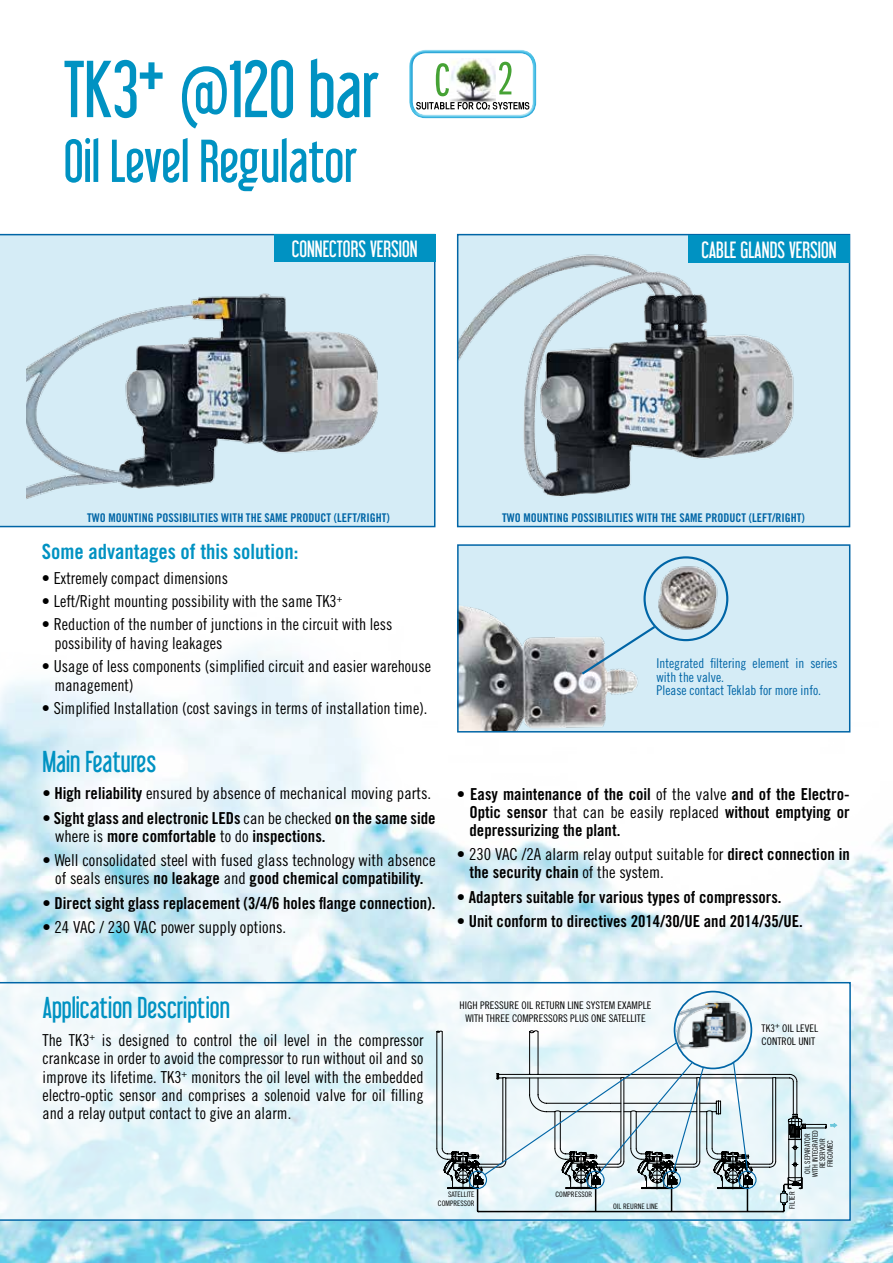
<style>
.page{position:relative;width:893px;height:1263px;background:#fff}
.page>*{position:absolute;margin:0;border:0;box-sizing:border-box;transform-origin:0 0}
.t1{font:72px "Libel Suit";color:#0092c2}
.t2{font:54px "Libel Suit";color:#0092c2}
.t3{font:27px "Libel Suit";color:#0092c2}
.t4{font:21px "Libel Suit";color:#fff}
.t5{font:21px "Trade Gothic LT Std Bd Cn 20";color:#0092c2}
.t6{font:16.5px/18.1px "Trade Gothic LT Std Cn 18";color:#000}
.t7{font:16.5px/18px "Trade Gothic LT Std Bd Cn 20";color:#000}
.t8{font:13.5px/13.5px "Trade Gothic LT Std Cn 18";color:#0065a6}
.t9{font:12px "Trade Gothic LT Std Bd Cn 20";color:#0065a6}
.t10{font:10.5px/12.6px "Trade Gothic LT Std Cn 18";color:#000}
.t11{font:7.5px/7.5px "Trade Gothic LT Std Cn 18";color:#000;text-align:right}
.s1{font-family:"Trade Gothic LT Std Bd Cn 20"}
.s2{font-family:"Trade Gothic LT Std Cn 18"}
</style>
<div class="page">
<img style="left:0;top:584px;width:893px;height:679px">
<svg style="left:0;top:982px;width:851px;height:239px"></svg>
<svg style="left:436px;top:1030px;width:337px;height:11px"></svg>
<img style="left:674px;top:992px;width:77px;height:49px">
<div style="left:674px;top:991px;width:78px;height:78px;border:2px solid #0065a6;border-radius:50%"></div>
<svg style="left:436px;top:1041px;width:401px;height:171px"></svg>
<div style="left:458px;top:545px;width:392px;height:187px;background:#d5ecf6"></div>
<img style="left:460px;top:582px;width:229px;height:147px">
<div style="left:457px;top:544px;width:393px;height:188px;border:2px solid #0065a6"></div>
<svg style="left:579px;top:624px;width:78px;height:53px"></svg>
<img style="left:647px;top:564px;width:76px;height:69px">
<div style="left:643px;top:556px;width:85px;height:85px;border:2px solid #0065a6;border-radius:50%"></div>
<svg style="left:0;top:234px;width:435px;height:293px;background:#b0c2cb"></svg>
<div style="left:274px;top:235px;width:161px;height:27px;background:#0092c2"></div>
<div style="left:458px;top:235px;width:391px;height:291px;background:#d5ecf6"></div>
<img style="left:460px;top:254px;width:334px;height:243px">
<div style="left:457px;top:234px;width:393px;height:293px;border:2px solid #0065a6"></div>
<div style="left:688px;top:235px;width:162px;height:28px;background:#0092c2"></div>
<div style="left:409px;top:48px;width:128px;height:68px;background:#fff;opacity:.75"></div>
<div style="left:409px;top:51px;width:129px;height:69px;background:#67c6e6;opacity:.75"></div>
<h1 class="t1" style="left:64px;top:46px;width:317px">TK3+ @120 bar</h1>
<h2 class="t2" style="left:64px;top:129px;width:295px">Oil Level Regulator</h2>
<p class="t4" style="left:292px;top:236px;width:127px">CONNECTORs VERSION</p>
<p class="t4" style="left:701px;top:237px;width:137px">Cable glands VERSION</p>
<p class="t9" style="left:87px;top:510px;width:304px">two mounting possibilities with the same product (left/Right)</p>
<p class="t5" style="left:42px;top:539px;width:258px">Some advantages of this solution:</p>
<p class="t6" style="left:42px;top:569px;width:188px">• Extremely compact dimensions</p>
<p class="t6" style="left:42px;top:592px;width:302px">• Left/Right mounting possibility with the same TK3<sup>+</sup></p>
<p class="t6" style="left:55px;top:615px;width:339px;line-height:18.8px;text-indent:-13px">• Reduction of the number of junctions in the circuit with less possibility of having leakages</p>
<p class="t6" style="left:55px;top:656px;width:378px;line-height:18.8px;text-indent:-13px">• Usage of less components (simplified circuit and easier warehouse management)</p>
<p class="t6" style="left:42px;top:699px;width:387px">• Simplified Installation (cost savings in terms of installation time).</p>
<h3 class="t3" style="left:43px;top:746px;width:115px">Main Features</h3>
<p class="t6" style="left:43px;top:784px;width:390px">• <span class="s1">High reliability</span> ensured by absence of mechanical moving parts.</p>
<p class="t7" style="left:55px;top:809px;width:382px;text-indent:-13px"><span class="s2">•</span> Sight glass and electronic LEDs <span class="s2">can be checked</span> on the same side <span class="s2">where is</span> more comfortable <span class="s2">to do</span> inspections.</p>
<p class="t6" style="left:43px;top:851px;width:394px">• Well consolidated steel with fused glass technology with absence</p>
<p class="t7" style="left:55px;top:869px;width:370px"><span class="s2">of seals ensures</span> no leakage <span class="s2">and</span> good chemical compatibility.</p>
<p class="t7" style="left:43px;top:893px;width:394px"><span class="s2">•</span> Direct sight glass replacement (3/4/6 holes flange connection).</p>
<p class="t6" style="left:43px;top:918px;width:245px">• 24 VAC / 230 VAC power supply options.</p>
<p class="t9" style="left:502px;top:510px;width:304px">two mounting possibilities with the same product (left/Right)</p>
<p class="t8" style="left:656px;top:656px;width:183px">Integrated filtering element in series with the valve.<br>Please contact Teklab for more info.</p>
<p class="t7" style="left:469px;top:785px;width:382px;text-align:justify;text-indent:-13px"><span class="s2">•</span> Easy maintenance of the coil <span class="s2">of the valve</span> and of the Electro-Optic sensor <span class="s2">that can be easily replaced</span> without emptying or depressurizing the plant.</p>
<p class="t6" style="left:457px;top:845px;width:394px">• 230 VAC /2A alarm relay output suitable for <span class="s1">direct connection in</span></p>
<p class="t7" style="left:470px;top:863px;width:196px">the security chain <span class="s2">of the system.</span></p>
<p class="t7" style="left:457px;top:887px;width:326px"><span class="s2">•</span> Adapters suitable for various types of compressors.</p>
<p class="t7" style="left:457px;top:912px;width:348px"><span class="s2">•</span> Unit conform to directives 2014/30/UE and 2014/35/UE.</p>
<h3 class="t3" style="left:43px;top:991px;width:189px">Application Description</h3>
<p class="t6" style="left:43px;top:1031px;width:382px;text-align:justify">The TK3<sup>+</sup> is designed to control the oil level in the compressor crankcase in order to avoid the compressor to run without oil and so improve its lifetime. TK3<sup>+</sup> monitors the oil level with the embedded electro-optic sensor and comprises a solenoid valve for oil filling and a relay output contact to give an alarm.</p>
<p class="t10" style="left:762px;top:1022px;width:58px">TK3<sup>+</sup> OIL LEVEL<br>CONTROL UNIT</p>
<p class="t10" style="left:460px;top:999px;width:193px;text-align:center">HIGH PRESSURE OIL RETURN LINE SYSTEM EXAMPLE<br>WITH THREE COMPRESSORS PLUS ONE SATELLITE</p>
<p class="t11" style="left:438px;top:1190px;width:38px;line-height:9px">SATELLITE<br>COMPRESSOR</p>
<p class="t11" style="left:555px;top:1191px;width:38px">COMPRESSOR</p>
<p class="t11" style="left:613px;top:1202px;width:46px">OIL REURNE LINE</p>
<p class="t11" style="left:788px;top:1208px;width:19px;rotate:-90deg">FILTER</p>
<p class="t11" style="left:804px;top:1177px;width:48px;text-align:center;rotate:-90deg">OIL SEPARATOR<br>WITH INTEGRATED<br>RESERVOIR<br>FRIGOMEC</p>
</div>
